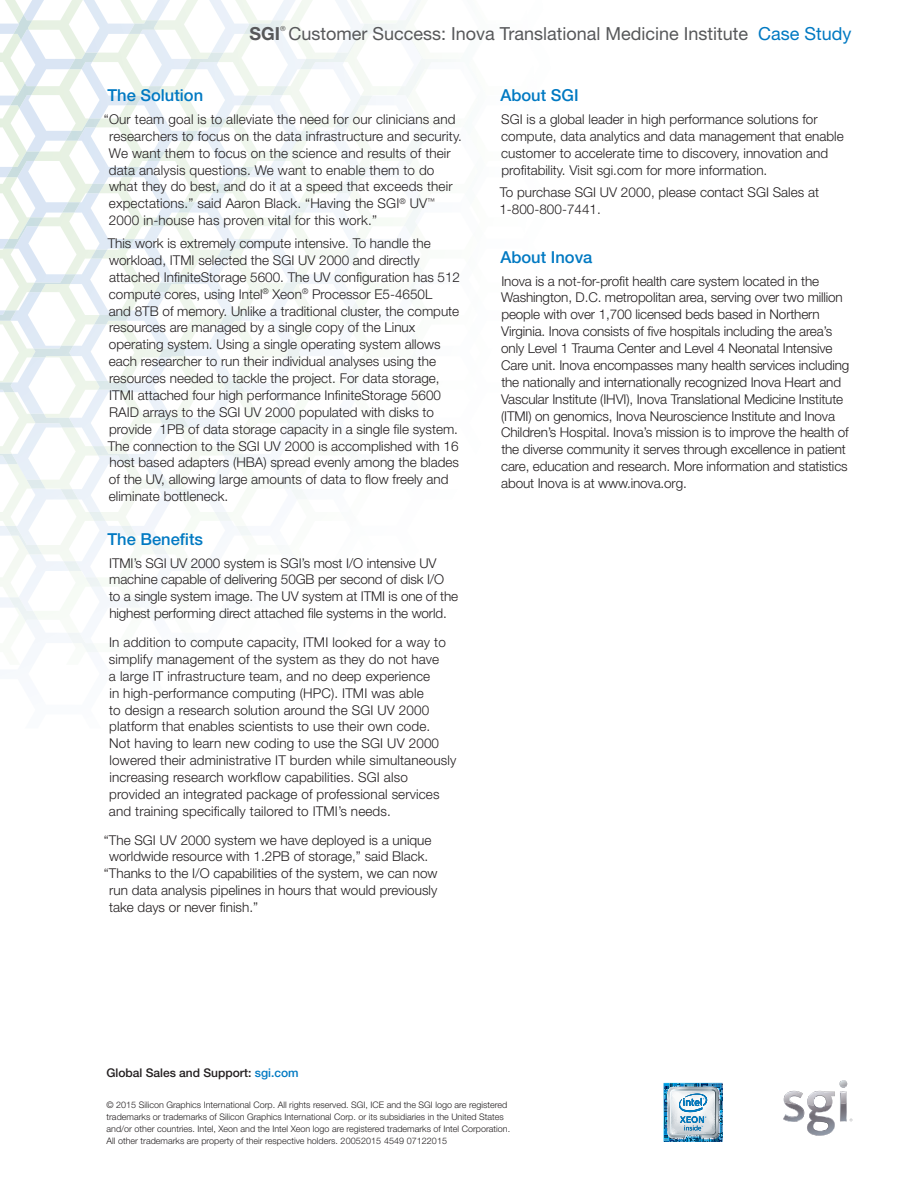
<style>
.page{position:relative;width:918px;height:1188px;background:#fff}
.page>*{position:absolute;margin:0;border:0;box-sizing:border-box;transform-origin:0 0}
.t1{font:18px "Helvetica Neue LT Std";color:#57585a}
.t2{font:700 18px "Helvetica Neue LT Std";color:#57585a}
.t3{font:500 16.5px "Helvetica Neue LT Std";color:#0079c2}
.t4{font:300 13.5px/16.8px "Helvetica Neue LT Std";color:#231f20}
.t5{font:500 12px "Helvetica Neue LT Std";color:#231f20}
.t6{font:300 9px/12px "Helvetica Neue LT Std";color:#231f20}
.t7{font:7.05px "Helvetica Neue LT Std";color:#57585a}
.s1{color:#0079c2}
</style>
<div class="page">
<svg style="left:0;top:0;width:428px;height:586px"></svg>
<img style="left:173px;top:0;width:265px;height:69px">
<img style="left:0;top:579px;width:164px;height:73px">
<svg style="left:783px;top:1080px;width:70px;height:56px"></svg>
<svg style="left:664px;top:1083px;width:59px;height:59px;background:#93b7cb"></svg>
<h1 class="t2" style="left:250px;top:22px;width:32px">SGI</h1>
<p class="t7" style="left:280px;top:25px;width:7px">®</p>
<h1 class="t1" style="left:289px;top:23px;width:565px">Customer Success: Inova Translational Medicine Institute <span class="s1">Case Study</span></h1>
<p class="t3" style="left:107px;top:85px;width:97px">The Solution</p>
<p class="t4" style="left:109px;top:110px;width:355px;text-indent:-5px">“Our team goal is to alleviate the need for our clinicians and researchers to focus on the data infrastructure and security.<br>We want them to focus on the science and results of their data analysis questions. We want to enable them to do what they do best, and do it at a speed that exceeds their expectations.” said Aaron Black. “Having the SGI<sup>®</sup> UV<sup>™ </sup>2000 in-house has proven vital for this work.”</p>
<p class="t4" style="left:108px;top:235px;width:354px">This work is extremely compute intensive. To handle the workload, ITMI selected the SGI UV 2000 and directly attached InfiniteStorage 5600. The UV configuration has 512 compute cores, using Intel<sup>®</sup> Xeon<sup>®</sup> Processor E5-4650L<br>and 8TB of memory. Unlike a traditional cluster, the compute resources are managed by a single copy of the Linux operating system. Using a single operating system allows each researcher to run their individual analyses using the resources needed to tackle the project. For data storage, ITMI attached four high performance InfiniteStorage 5600<br>RAID arrays to the SGI UV 2000 populated with disks to provide 1PB of data storage capacity in a single file system.<br>The connection to the SGI UV 2000 is accomplished with 16 host based adapters (HBA) spread evenly among the blades of the UV, allowing large amounts of data to flow freely and eliminate bottleneck.</p>
<p class="t3" style="left:107px;top:529px;width:97px">The Benefits</p>
<p class="t4" style="left:109px;top:554px;width:351px">ITMI’s SGI UV 2000 system is SGI’s most I/O intensive UV machine capable of delivering 50GB per second of disk I/O to a single system image. The UV system at ITMI is one of the highest performing direct attached file systems in the world.</p>
<p class="t4" style="left:109px;top:634px;width:349px">In addition to compute capacity, ITMI looked for a way to simplify management of the system as they do not have<br>a large IT infrastructure team, and no deep experience<br>in high-performance computing (HPC). ITMI was able<br>to design a research solution around the SGI UV 2000 platform that enables scientists to use their own code.<br>Not having to learn new coding to use the SGI UV 2000 lowered their administrative IT burden while simultaneously increasing research workflow capabilities. SGI also provided an integrated package of professional services and training specifically tailored to ITMI’s needs.</p>
<p class="t4" style="left:104px;top:831px;width:329px">“The SGI UV 2000 system we have deployed is a unique</p>
<p class="t4" style="left:109px;top:848px;width:321px">worldwide resource with 1.2PB of storage,” said Black.</p>
<p class="t4" style="left:104px;top:865px;width:335px">“Thanks to the I/O capabilities of the system, we can now</p>
<p class="t4" style="left:109px;top:882px;width:330px">run data analysis pipelines in hours that would previously</p>
<p class="t4" style="left:109px;top:899px;width:151px">take days or never finish.”</p>
<p class="t3" style="left:500px;top:85px;width:80px">About SGI</p>
<p class="t4" style="left:501px;top:110px;width:344px">SGI is a global leader in high performance solutions for compute, data analytics and data management that enable customer to accelerate time to discovery, innovation and profitability. Visit sgi.com for more information.</p>
<p class="t4" style="left:499px;top:184px;width:321px">To purchase SGI UV 2000, please contact SGI Sales at<br>1-800-800-7441.</p>
<p class="t3" style="left:500px;top:247px;width:94px">About Inova</p>
<p class="t4" style="left:501px;top:272px;width:350px">Inova is a not-for-profit health care system located in the Washington, D.C. metropolitan area, serving over two million people with over 1,700 licensed beds based in Northern Virginia. Inova consists of five hospitals including the area’s only Level 1 Trauma Center and Level 4 Neonatal Intensive Care unit. Inova encompasses many health services including the nationally and internationally recognized Inova Heart and Vascular Institute (IHVI), Inova Translational Medicine Institute (ITMI) on genomics, Inova Neuroscience Institute and Inova Children’s Hospital. Inova’s mission is to improve the health of the diverse community it serves through excellence in patient care, education and research. More information and statistics about Inova is at www.inova.org.</p>
<p class="t5" style="left:106px;top:1065px;width:194px">Global Sales and Support: <span class="s1">sgi.com</span></p>
<p class="t6" style="left:106px;top:1098px;width:405px">© 2015 Silicon Graphics International Corp. All rights reserved. SGI, ICE and the SGI logo are registered trademarks or trademarks of Silicon Graphics International Corp. or its subsidiaries in the United States and/or other countries. Intel, Xeon and the Intel Xeon logo are registered trademarks of Intel Corporation.<br>All other trademarks are property of their respective holders. 20052015 4549 07122015</p>
</div>
